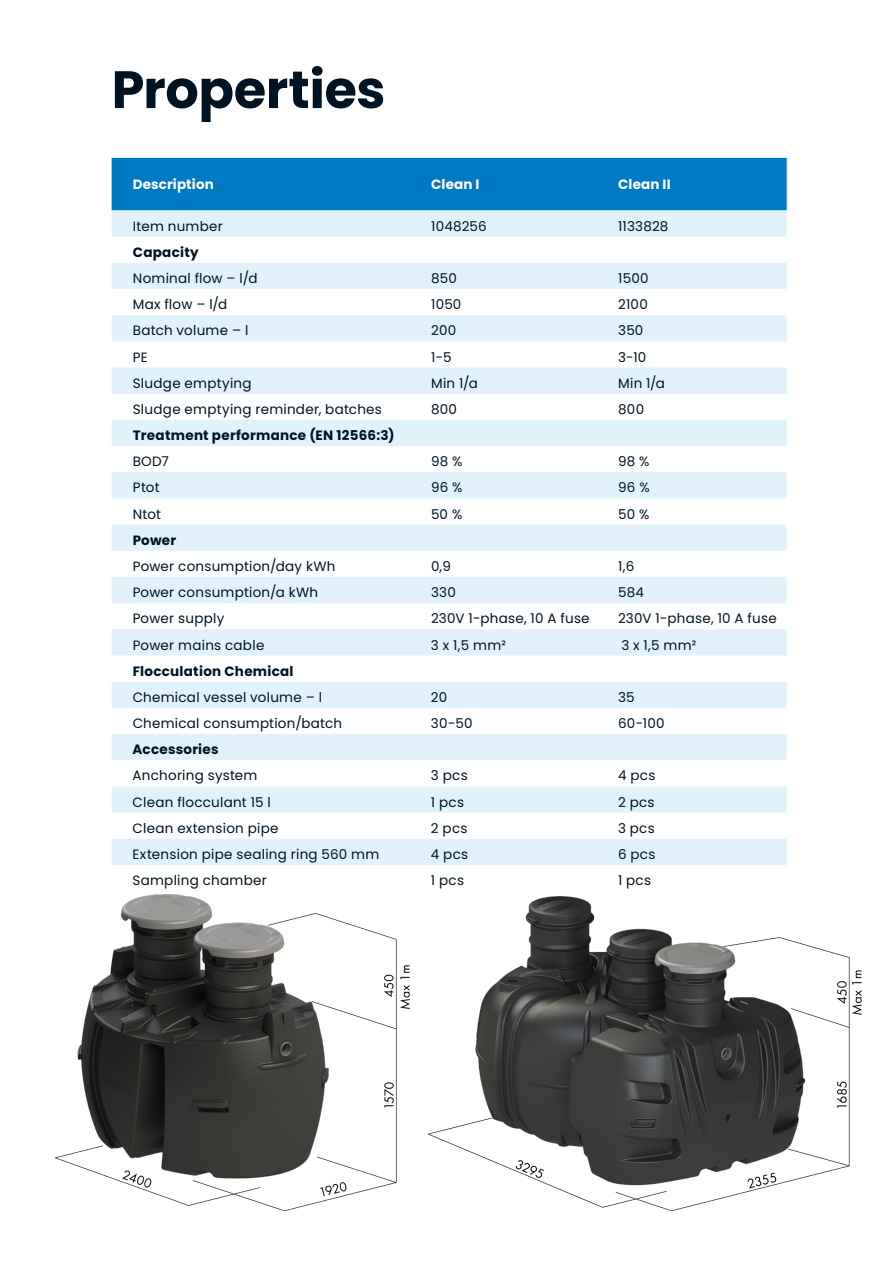
<style>
.page{position:relative;width:893px;height:1263px;background:#fff}
.page>*{position:absolute;margin:0;border:0;box-sizing:border-box;transform-origin:0 0}
.t1{font:700 52.5px "Poppins";letter-spacing:-.01em;color:#001322}
.t2{font:13.5px "Poppins";letter-spacing:.02em;color:#001322}
.t3{font:700 13.5px "Poppins";letter-spacing:.02em;color:#001322}
.t4{font:700 13.5px "Poppins";letter-spacing:.01em;color:#fff}
</style>
<div class="page">
<div style="left:112px;top:158px;width:675px;height:52px;background:#007ac2"></div>
<svg style="left:112px;top:210px;width:675px;height:655px;fill:#e1f2fb"></svg>
<img style="left:56px;top:895px;width:354px;height:315px">
<img style="left:428px;top:896px;width:434px;height:314px">
<h1 class="t1" style="left:112px;top:59px;width:275px">Properties</h1>
<p class="t4" style="left:133px;top:176px;width:83px">Description</p>
<p class="t4" style="left:431px;top:176px;width:50px">Clean I</p>
<p class="t4" style="left:618px;top:176px;width:54px">Clean II</p>
<p class="t2" style="left:133px;top:218px;width:92px">Item number</p>
<p class="t2" style="left:431px;top:218px;width:57px">1048256</p>
<p class="t2" style="left:618px;top:218px;width:52px">1133828</p>
<p class="t3" style="left:133px;top:244px;width:67px">Capacity</p>
<p class="t2" style="left:133px;top:270px;width:126px">Nominal flow – l/d</p>
<p class="t2" style="left:431px;top:270px;width:27px">850</p>
<p class="t2" style="left:618px;top:270px;width:32px">1500</p>
<p class="t2" style="left:133px;top:297px;width:96px">Max flow – l/d</p>
<p class="t2" style="left:431px;top:297px;width:32px">1050</p>
<p class="t2" style="left:618px;top:297px;width:31px">2100</p>
<p class="t2" style="left:133px;top:323px;width:117px">Batch volume – l</p>
<p class="t2" style="left:431px;top:323px;width:27px">200</p>
<p class="t2" style="left:618px;top:323px;width:27px">350</p>
<p class="t2" style="left:133px;top:349px;width:16px">PE</p>
<p class="t2" style="left:431px;top:349px;width:22px">1-5</p>
<p class="t2" style="left:618px;top:349px;width:30px">3-10</p>
<p class="t2" style="left:133px;top:375px;width:120px">Sludge emptying</p>
<p class="t2" style="left:431px;top:375px;width:48px">Min 1/a</p>
<p class="t2" style="left:618px;top:375px;width:48px">Min 1/a</p>
<p class="t2" style="left:133px;top:401px;width:251px">Sludge emptying reminder, batches</p>
<p class="t2" style="left:431px;top:401px;width:27px">800</p>
<p class="t2" style="left:618px;top:401px;width:27px">800</p>
<p class="t3" style="left:133px;top:428px;width:263px">Treatment performance (EN 12566:3)</p>
<p class="t2" style="left:133px;top:454px;width:38px">BOD7</p>
<p class="t2" style="left:431px;top:454px;width:33px">98 %</p>
<p class="t2" style="left:618px;top:454px;width:33px">98 %</p>
<p class="t2" style="left:133px;top:480px;width:28px">Ptot</p>
<p class="t2" style="left:431px;top:480px;width:33px">96 %</p>
<p class="t2" style="left:618px;top:480px;width:33px">96 %</p>
<p class="t2" style="left:133px;top:506px;width:30px">Ntot</p>
<p class="t2" style="left:431px;top:506px;width:33px">50 %</p>
<p class="t2" style="left:618px;top:506px;width:33px">50 %</p>
<p class="t3" style="left:133px;top:532px;width:45px">Power</p>
<p class="t2" style="left:133px;top:558px;width:204px">Power consumption/day kWh</p>
<p class="t2" style="left:431px;top:558px;width:21px">0,9</p>
<p class="t2" style="left:618px;top:558px;width:18px">1,6</p>
<p class="t2" style="left:133px;top:585px;width:187px">Power consumption/a kWh</p>
<p class="t2" style="left:431px;top:585px;width:26px">330</p>
<p class="t2" style="left:618px;top:585px;width:27px">584</p>
<p class="t2" style="left:133px;top:611px;width:93px">Power supply</p>
<p class="t2" style="left:431px;top:611px;width:160px">230V 1-phase, 10 A fuse</p>
<p class="t2" style="left:618px;top:611px;width:160px">230V 1-phase, 10 A fuse</p>
<p class="t2" style="left:133px;top:637px;width:133px">Power mains cable</p>
<p class="t2" style="left:431px;top:637px;width:76px">3 x 1,5 mm²</p>
<p class="t2" style="left:621px;top:637px;width:76px">3 x 1,5 mm²</p>
<p class="t3" style="left:133px;top:663px;width:162px">Flocculation Chemical</p>
<p class="t2" style="left:133px;top:689px;width:191px">Chemical vessel volume – l</p>
<p class="t2" style="left:431px;top:689px;width:18px">20</p>
<p class="t2" style="left:618px;top:689px;width:18px">35</p>
<p class="t2" style="left:133px;top:715px;width:211px">Chemical consumption/batch</p>
<p class="t2" style="left:431px;top:715px;width:43px">30-50</p>
<p class="t2" style="left:618px;top:715px;width:48px">60-100</p>
<p class="t3" style="left:133px;top:742px;width:87px">Accessories</p>
<p class="t2" style="left:133px;top:768px;width:126px">Anchoring system</p>
<p class="t2" style="left:431px;top:768px;width:38px">3 pcs</p>
<p class="t2" style="left:618px;top:768px;width:39px">4 pcs</p>
<p class="t2" style="left:133px;top:794px;width:140px">Clean flocculant 15 l</p>
<p class="t2" style="left:431px;top:794px;width:35px">1 pcs</p>
<p class="t2" style="left:618px;top:794px;width:38px">2 pcs</p>
<p class="t2" style="left:133px;top:820px;width:147px">Clean extension pipe</p>
<p class="t2" style="left:431px;top:820px;width:38px">2 pcs</p>
<p class="t2" style="left:618px;top:820px;width:38px">3 pcs</p>
<p class="t2" style="left:133px;top:846px;width:248px">Extension pipe sealing ring 560 mm</p>
<p class="t2" style="left:431px;top:846px;width:39px">4 pcs</p>
<p class="t2" style="left:618px;top:846px;width:39px">6 pcs</p>
<p class="t2" style="left:133px;top:873px;width:136px">Sampling chamber</p>
<p class="t2" style="left:431px;top:873px;width:35px">1 pcs</p>
<p class="t2" style="left:618px;top:873px;width:35px">1 pcs</p>
</div>
